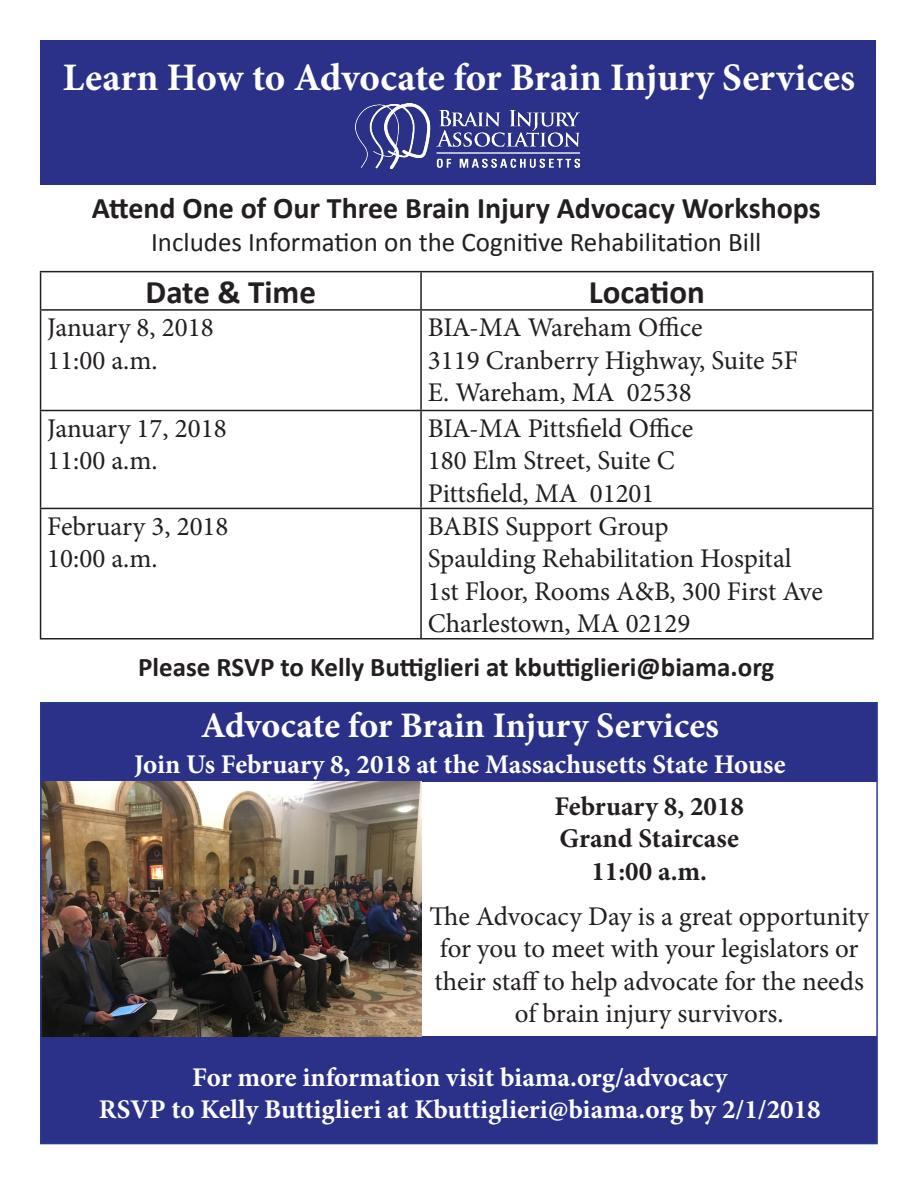
<style>
.page{position:relative;width:918px;height:1188px;background:#fff}
.page>*{position:absolute;margin:0;border:0;box-sizing:border-box;transform-origin:0 0}
.t1{font:700 39px "Minion Pro";color:#fff}
.t2{font:700 36px "Minion Pro";color:#fff}
.t3{font:700 33px "Calibri";color:#231f20}
.t4{font:700 30px "Calibri";color:#231f20}
.t5{font:27px/32.4px "Minion Pro";color:#231f20;text-align:center}
.t6{font:700 27px "Minion Pro";color:#fff}
.t7{font:700 27px "Calibri";color:#231f20}
.t8{font:27px "Calibri";color:#231f20}
.t9{font:700 27px "Minion Pro";color:#231f20}
</style>
<div class="page">
<hr style="left:40px;top:271px;width:381px;height:1px;background:#231f20">
<hr style="left:40px;top:272px;width:1px;height:37px;background:#231f20">
<hr style="left:421px;top:271px;width:453px;height:1px;background:#231f20">
<hr style="left:420px;top:272px;width:2px;height:37px;background:#231f20">
<hr style="left:872px;top:272px;width:2px;height:37px;background:#231f20">
<hr style="left:40px;top:309px;width:381px;height:2px;background:#231f20">
<hr style="left:40px;top:311px;width:1px;height:99px;background:#231f20">
<hr style="left:421px;top:309px;width:453px;height:2px;background:#231f20">
<hr style="left:420px;top:311px;width:2px;height:99px;background:#231f20">
<hr style="left:872px;top:311px;width:2px;height:99px;background:#231f20">
<hr style="left:40px;top:410px;width:381px;height:1px;background:#231f20">
<hr style="left:40px;top:411px;width:1px;height:97px;background:#231f20">
<hr style="left:421px;top:410px;width:453px;height:1px;background:#231f20">
<hr style="left:420px;top:411px;width:2px;height:97px;background:#231f20">
<hr style="left:872px;top:411px;width:2px;height:97px;background:#231f20">
<hr style="left:40px;top:508px;width:381px;height:1px;background:#231f20">
<hr style="left:40px;top:509px;width:1px;height:129px;background:#231f20">
<hr style="left:421px;top:508px;width:453px;height:1px;background:#231f20">
<hr style="left:420px;top:509px;width:2px;height:129px;background:#231f20">
<hr style="left:872px;top:509px;width:2px;height:129px;background:#231f20">
<hr style="left:40px;top:638px;width:381px;height:2px;background:#231f20">
<hr style="left:421px;top:638px;width:453px;height:2px;background:#231f20">
<div style="left:40px;top:1036px;width:838px;height:108px;background:#2b3188"></div>
<div style="left:40px;top:40px;width:836px;height:145px;background:#2b3188"></div>
<div style="left:40px;top:702px;width:838px;height:79px;background:#2b3188"></div>
<img style="left:43px;top:781px;width:378px;height:255px">
<div style="left:40px;top:702px;width:838px;height:442px;border:2px solid #253f8e"></div>
<img style="left:355px;top:104px;width:224px;height:64px">
<p class="t1" style="left:63px;top:50px;width:794px">Learn How to Advocate for Brain Injury Services</p>
<p class="t4" style="left:92px;top:189px;width:731px">Attend One of Our Three Brain Injury Advocacy Workshops</p>
<p class="t8" style="left:151px;top:225px;width:612px">Includes Information on the Cognitive Rehabilitation Bill</p>
<p class="t3" style="left:146px;top:271px;width:172px">Date &amp; Time</p>
<p class="t3" style="left:589px;top:271px;width:118px">Location</p>
<p class="t5" style="left:47px;top:312px;width:168px">January 8, 2018</p>
<p class="t5" style="left:47px;top:344px;width:112px">11:00 a.m.</p>
<p class="t5" style="left:428px;top:312px;width:276px">BIA-MA Wareham Office</p>
<p class="t5" style="left:428px;top:344px;width:372px">3119 Cranberry Highway, Suite 5F</p>
<p class="t5" style="left:428px;top:376px;width:265px">E. Wareham, MA 02538</p>
<p class="t5" style="left:47px;top:412px;width:181px">January 17, 2018</p>
<p class="t5" style="left:47px;top:445px;width:112px">11:00 a.m.</p>
<p class="t5" style="left:428px;top:412px;width:267px">BIA-MA Pittsfield Office</p>
<p class="t5" style="left:428px;top:445px;width:248px">180 Elm Street, Suite C</p>
<p class="t5" style="left:428px;top:477px;width:228px">Pittsfield, MA 01201</p>
<p class="t5" style="left:47px;top:510px;width:183px">February 3, 2018</p>
<p class="t5" style="left:47px;top:543px;width:112px">10:00 a.m.</p>
<p class="t5" style="left:428px;top:510px;width:242px">BABIS Support Group</p>
<p class="t5" style="left:428px;top:543px;width:366px">Spaulding Rehabilitation Hospital</p>
<p class="t5" style="left:428px;top:575px;width:397px">1st Floor, Rooms A&amp;B, 300 First Ave</p>
<p class="t5" style="left:428px;top:607px;width:264px">Charlestown, MA 02129</p>
<p class="t7" style="left:138px;top:649px;width:638px">Please RSVP to Kelly Buttiglieri at kbuttiglieri@biama.org</p>
<p class="t2" style="left:201px;top:700px;width:520px">Advocate for Brain Injury Services</p>
<p class="t6" style="left:134px;top:745px;width:653px">Join Us February 8, 2018 at the Massachusetts State House</p>
<p class="t9" style="left:554px;top:787px;width:191px">February 8, 2018</p>
<p class="t9" style="left:560px;top:820px;width:181px">Grand Staircase</p>
<p class="t9" style="left:591px;top:852px;width:117px">11:00 a.m.</p>
<p class="t5" style="left:430px;top:900px;width:441px">The Advocacy Day is a great opportunity for you to meet with your legislators or their staff to help advocate for the needs of brain injury survivors.</p>
<p class="t6" style="left:192px;top:1058px;width:536px">For more information visit biama.org/advocacy</p>
<p class="t6" style="left:99px;top:1090px;width:723px">RSVP to Kelly Buttiglieri at Kbuttiglieri@biama.org by 2/1/2018</p>
</div>
